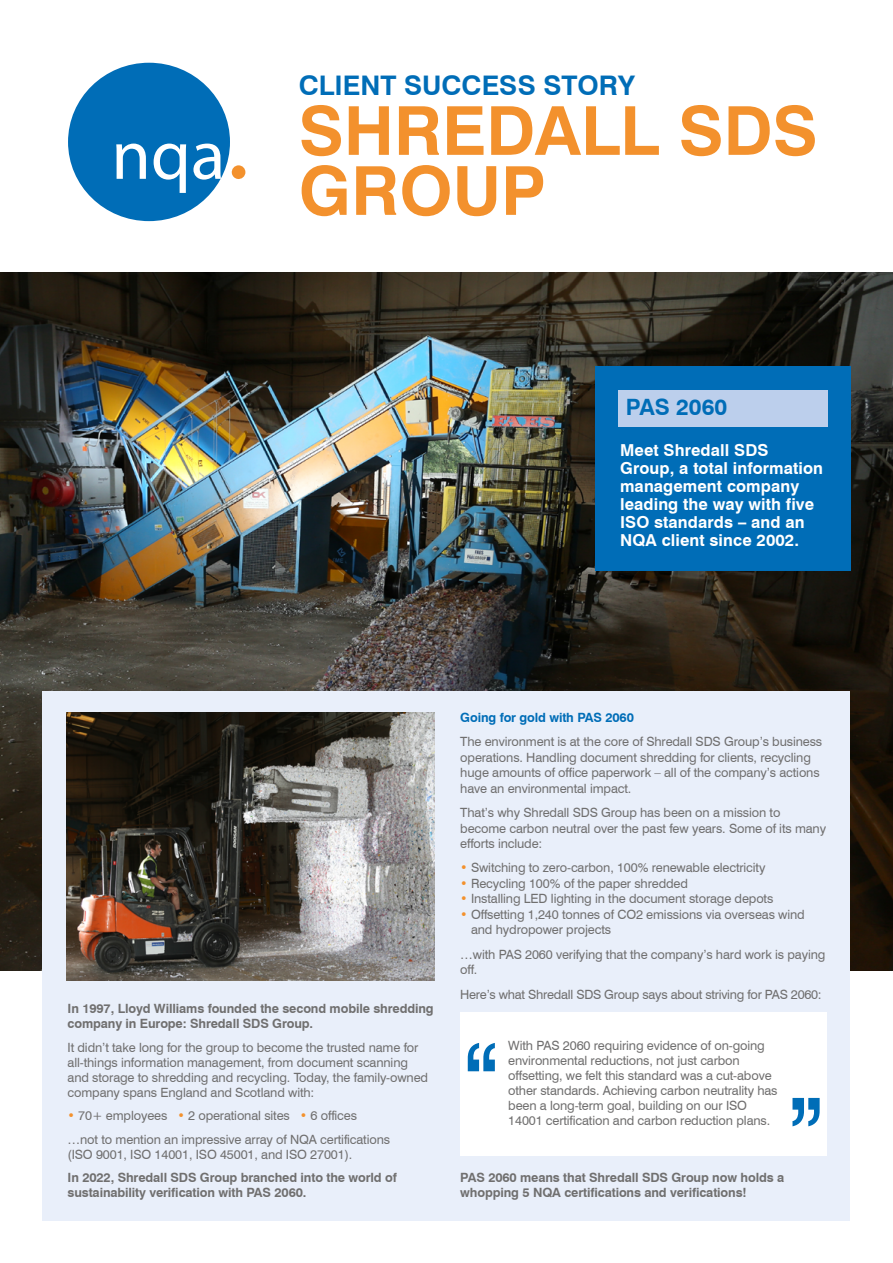
<style>
.page{position:relative;width:893px;height:1263px;background:#fff}
.page>*{position:absolute;margin:0;border:0;box-sizing:border-box;transform-origin:0 0}
.t1{font:700 67.5px/60px "Swiss 721 BT";color:#f3912d}
.t2{font:700 27px "Swiss 721 BT";color:#006db7}
.t3{font:700 22.5px "Swiss 721 BT";color:#006db7}
.t4{font:700 16.5px/18px "Swiss 721 BT";letter-spacing:.005em;color:#fff}
.t5{font:12.75px/15px "Swiss 721 BT";letter-spacing:-.01em;color:#706f6f}
.t6{font:700 12.75px/15px "Swiss 721 BT";letter-spacing:-.01em;color:#706f6f}
.t7{font:700 12.75px "Swiss 721 BT";letter-spacing:-.01em;color:#006db7}
.s1{color:#f3912d}
</style>
<div class="page">
<img style="left:0;top:272px;width:893px;height:698px">
<div style="left:68px;top:63px;width:162px;height:158px;background:#006db7;border-radius:50%"></div>
<svg style="left:116px;top:144px;width:30px;height:35px"></svg>
<svg style="left:154px;top:144px;width:32px;height:49px"></svg>
<svg style="left:193px;top:144px;width:28px;height:36px"></svg>
<svg style="left:231px;top:165px;width:14px;height:14px"></svg>
<div style="left:595px;top:366px;width:255px;height:205px;background:#006db7"></div>
<div style="left:618px;top:390px;width:210px;height:37px;background:#bccfec"></div>
<div style="left:42px;top:691px;width:808px;height:529px;background:#e9effa"></div>
<img style="left:67px;top:713px;width:367px;height:267px">
<div style="left:461px;top:1013px;width:366px;height:143px;background:#fff"></div>
<svg style="left:468px;top:1043px;width:27px;height:28px"></svg>
<svg style="left:792px;top:1098px;width:28px;height:28px"></svg>
<h2 class="t2" style="left:299px;top:69px;width:338px">CLIENT SUCCESS STORY</h2>
<h1 class="t1" style="left:299px;top:100px;width:520px">SHREDALL SDS<br>GROUP</h1>
<h3 class="t3" style="left:626px;top:393px;width:103px">PAS 2060</h3>
<p class="t4" style="left:620px;top:441px;width:204px">Meet Shredall SDS<br>Group, a total information management company leading the way with five<br>ISO standards – and an<br>NQA client since 2002.</p>
<p class="t6" style="left:68px;top:1001px;width:368px">In 1997, Lloyd Williams founded the second mobile shredding company in Europe: Shredall SDS Group.</p>
<p class="t5" style="left:68px;top:1039px;width:362px">It didn’t take long for the group to become the trusted name for all-things information management, from document scanning and storage to shredding and recycling. Today, the family-owned company spans England and Scotland with:</p>
<p class="t5" style="left:68px;top:1103px;width:324px;line-height:23.5px"><span class="s1">•</span> 70+ employees <span class="s1">•</span> 2 operational sites <span class="s1">•</span> 6 offices …not to mention an impressive array of NQA certifications</p>
<p class="t5" style="left:68px;top:1146px;width:286px">(ISO 9001, ISO 14001, ISO 45001, and ISO 27001).</p>
<p class="t6" style="left:68px;top:1170px;width:331px">In 2022, Shredall SDS Group branched into the world of sustainability verification with PAS 2060.</p>
<p class="t7" style="left:460px;top:710px;width:175px">Going for gold with PAS 2060</p>
<p class="t5" style="left:460px;top:734px;width:363px;line-height:15.6px">The environment is at the core of Shredall SDS Group’s business operations. Handling document shredding for clients, recycling huge amounts of office paperwork – all of the company’s actions have an environmental impact.</p>
<p class="t5" style="left:460px;top:804px;width:367px;line-height:15.6px">That’s why Shredall SDS Group has been on a mission to become carbon neutral over the past few years. Some of its many efforts include:</p>
<p class="t5" style="left:460px;top:860px;width:307px"><span class="s1">•</span> Switching to zero-carbon, 100% renewable electricity</p>
<p class="t5" style="left:460px;top:875px;width:229px"><span class="s1">•</span> Recycling 100% of the paper shredded</p>
<p class="t5" style="left:460px;top:891px;width:315px"><span class="s1">•</span> Installing LED lighting in the document storage depots</p>
<p class="t5" style="left:471px;top:907px;width:335px;text-indent:-11px"><span class="s1">•</span> Offsetting 1,240 tonnes of CO2 emissions via overseas wind and hydropower projects</p>
<p class="t5" style="left:460px;top:946px;width:367px;line-height:15.6px">…with PAS 2060 verifying that the company’s hard work is paying off.</p>
<p class="t5" style="left:460px;top:986px;width:363px">Here’s what Shredall SDS Group says about striving for PAS 2060:</p>
<p class="t5" style="left:508px;top:1038px;width:271px">With PAS 2060 requiring evidence of on-going environmental reductions, not just carbon offsetting, we felt this standard was a cut-above other standards. Achieving carbon neutrality has been a long-term goal, building on our ISO 14001 certification and carbon reduction plans.</p>
<p class="t6" style="left:460px;top:1169px;width:325px;line-height:15.6px">PAS 2060 means that Shredall SDS Group now holds a whopping 5 NQA certifications and verifications!</p>
</div>
